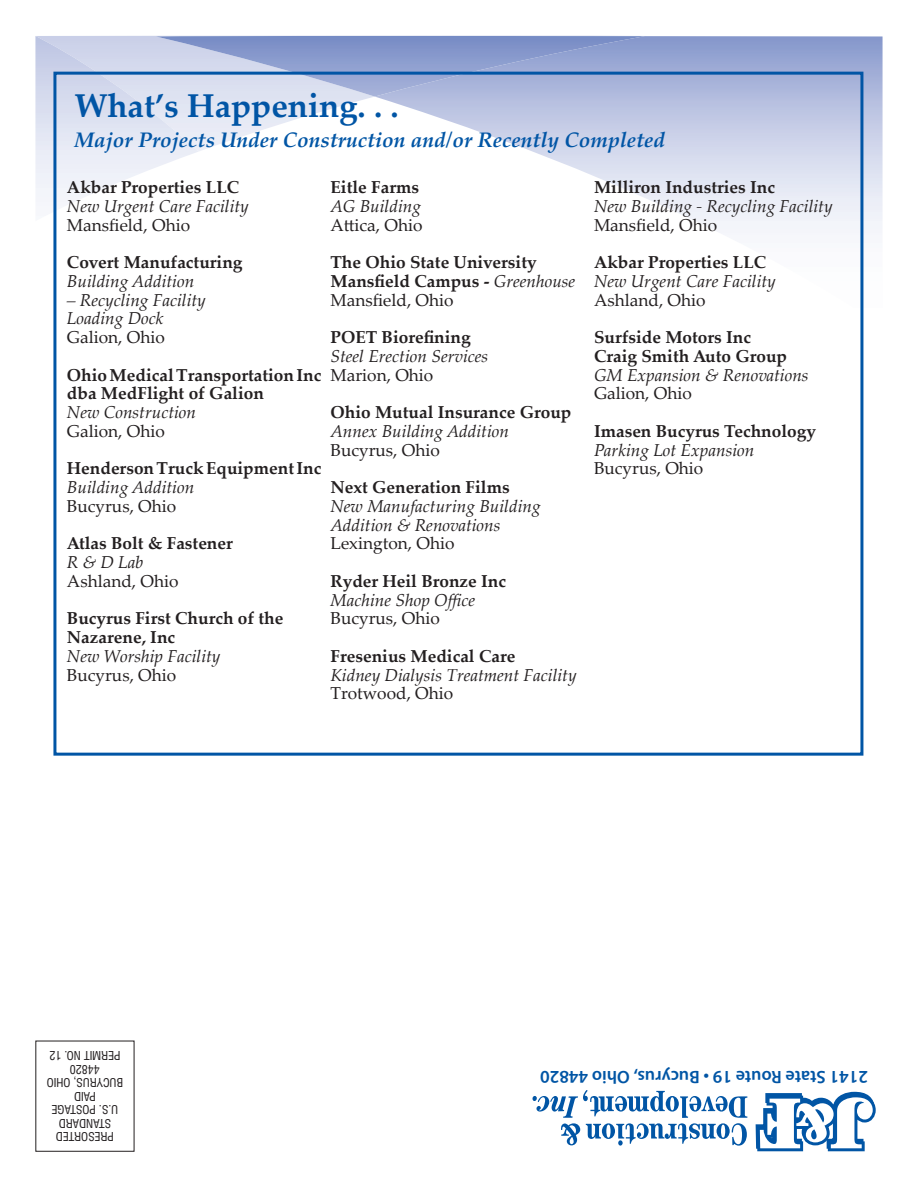
<style>
.page{position:relative;width:918px;height:1188px;background:#fff}
.page>*{position:absolute;margin:0;border:0;box-sizing:border-box;transform-origin:0 0}
.t1{font:700 33px "Palatino Linotype";color:#0155a5}
.t2{font:italic 700 21px "Palatino Linotype";color:#0155a5}
.t3{font:600 18px "Myriad Pro";color:#0155a5}
.t4{font:700 17.25px/18.8px "Palatino Linotype";color:#231f20}
.t5{font:italic 17.25px/18.8px "Palatino Linotype";color:#231f20}
.t6{font:17.25px "Palatino Linotype";color:#231f20}
.t7{font:condensed 12px/13.5px "Swiss 721 BT";color:#231f20;text-align:center}
.s1{font-weight:400;font-style:italic}
.s2{font-weight:400}
</style>
<div class="page">
<svg style="left:645px;top:36px;width:238px;height:291px"></svg>
<svg style="left:35px;top:36px;width:610px;height:166px"></svg>
<div style="left:53px;top:72px;width:810px;height:684px;border:3px solid #0155a5"></div>
<svg style="left:755px;top:1091px;width:121px;height:61px"></svg>
<svg style="left:533px;top:1090px;width:214px;height:56px"></svg>
<h1 class="t1" style="left:74px;top:82px;width:326px">What’s Happening. . .</h1>
<p class="t2" style="left:74px;top:125px;width:592px">Major Projects Under Construction and/or Recently Completed</p>
<p class="t4" style="left:67px;top:177px;width:174px">Akbar Properties LLC</p>
<p class="t5" style="left:67px;top:196px;width:183px">New Urgent Care Facility</p>
<p class="t6" style="left:67px;top:213px;width:125px">Mansfield, Ohio</p>
<p class="t4" style="left:67px;top:252px;width:177px">Covert Manufacturing</p>
<p class="t5" style="left:67px;top:271px;width:129px">Building Addition</p>
<p class="t5" style="left:67px;top:290px;width:140px">– Recycling Facility<br>Loading Dock</p>
<p class="t6" style="left:67px;top:325px;width:99px">Galion, Ohio</p>
<p class="t4" style="left:67px;top:365px;width:256px">Ohio Medical Transportation Inc dba MedFlight of Galion</p>
<p class="t5" style="left:67px;top:402px;width:131px">New Construction</p>
<p class="t6" style="left:67px;top:419px;width:99px">Galion, Ohio</p>
<p class="t4" style="left:67px;top:459px;width:256px">Henderson Truck Equipment Inc</p>
<p class="t5" style="left:67px;top:477px;width:129px">Building Addition</p>
<p class="t6" style="left:67px;top:494px;width:111px">Bucyrus, Ohio</p>
<p class="t4" style="left:67px;top:534px;width:167px">Atlas Bolt &amp; Fastener</p>
<p class="t5" style="left:67px;top:552px;width:78px">R &amp; D Lab</p>
<p class="t6" style="left:67px;top:569px;width:113px">Ashland, Ohio</p>
<p class="t4" style="left:67px;top:609px;width:218px">Bucyrus First Church of the<br>Nazarene, Inc</p>
<p class="t5" style="left:67px;top:646px;width:155px">New Worship Facility</p>
<p class="t6" style="left:67px;top:663px;width:111px">Bucyrus, Ohio</p>
<p class="t4" style="left:330px;top:177px;width:90px">Eitle Farms</p>
<p class="t5" style="left:330px;top:196px;width:92px">AG Building</p>
<p class="t6" style="left:330px;top:213px;width:94px">Attica, Ohio</p>
<p class="t4" style="left:330px;top:252px;width:246px">The Ohio State University<br>Mansfield Campus - <span class="s1">Greenhouse<br></span><span class="s2">Mansfield, Ohio</span></p>
<p class="t4" style="left:330px;top:327px;width:142px">POET Biorefining</p>
<p class="t5" style="left:330px;top:346px;width:159px">Steel Erection Services</p>
<p class="t6" style="left:330px;top:363px;width:104px">Marion, Ohio</p>
<p class="t4" style="left:330px;top:402px;width:242px">Ohio Mutual Insurance Group</p>
<p class="t5" style="left:330px;top:421px;width:180px">Annex Building Addition</p>
<p class="t6" style="left:330px;top:438px;width:111px">Bucyrus, Ohio</p>
<p class="t4" style="left:330px;top:477px;width:181px">Next Generation Films</p>
<p class="t5" style="left:330px;top:496px;width:212px">New Manufacturing Building<br>Addition &amp; Renovations</p>
<p class="t6" style="left:330px;top:531px;width:126px">Lexington, Ohio</p>
<p class="t4" style="left:330px;top:571px;width:177px">Ryder Heil Bronze Inc</p>
<p class="t5" style="left:330px;top:590px;width:146px">Machine Shop Office</p>
<p class="t6" style="left:330px;top:606px;width:111px">Bucyrus, Ohio</p>
<p class="t4" style="left:330px;top:646px;width:186px">Fresenius Medical Care</p>
<p class="t5" style="left:330px;top:665px;width:248px">Kidney Dialysis Treatment Facility</p>
<p class="t6" style="left:330px;top:681px;width:124px">Trotwood, Ohio</p>
<p class="t4" style="left:594px;top:177px;width:183px">Milliron Industries Inc</p>
<p class="t5" style="left:594px;top:196px;width:240px">New Building - Recycling Facility</p>
<p class="t6" style="left:594px;top:213px;width:125px">Mansfield, Ohio</p>
<p class="t4" style="left:594px;top:252px;width:174px">Akbar Properties LLC</p>
<p class="t5" style="left:594px;top:271px;width:183px">New Urgent Care Facility</p>
<p class="t6" style="left:594px;top:288px;width:113px">Ashland, Ohio</p>
<p class="t4" style="left:594px;top:327px;width:195px">Surfside Motors Inc<br>Craig Smith Auto Group</p>
<p class="t5" style="left:594px;top:365px;width:216px">GM Expansion &amp; Renovations</p>
<p class="t6" style="left:594px;top:381px;width:99px">Galion, Ohio</p>
<p class="t4" style="left:594px;top:421px;width:223px">Imasen Bucyrus Technology</p>
<p class="t5" style="left:594px;top:440px;width:162px">Parking Lot Expansion</p>
<p class="t6" style="left:594px;top:456px;width:111px">Bucyrus, Ohio</p>
<p class="t7" style="left:123px;top:1143px;width:78px;rotate:-180deg">PRESORTED<br>STANDARD<br>U.S. POSTAGE<br>PAID<br>BUCYRUS, OHIO<br>44820<br>PERMIT NO. 12</p>
<p class="t3" style="left:868px;top:1088px;width:330px;rotate:-180deg">2141 State Route 19 • Bucyrus, Ohio 44820</p>
</div>
